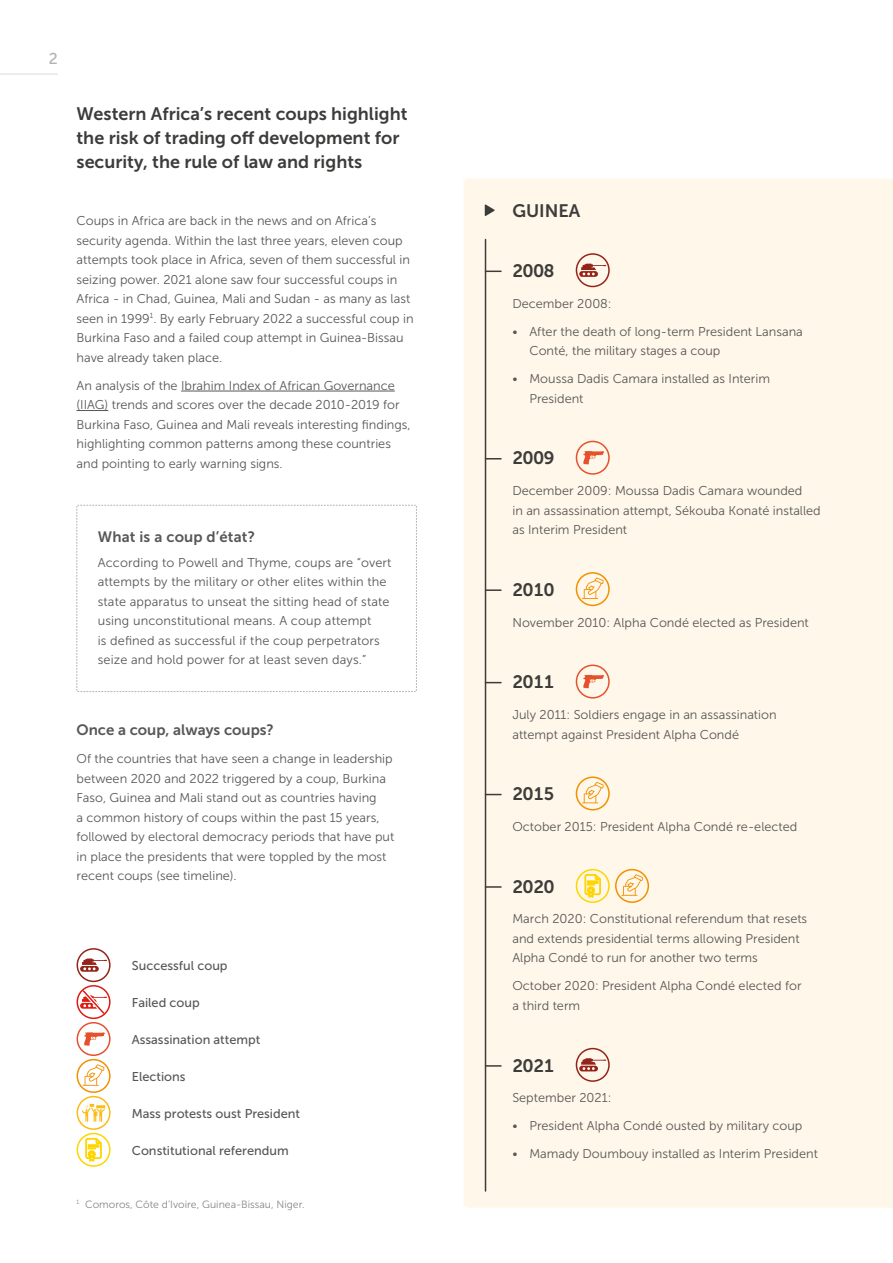
<style>
.page{position:relative;width:893px;height:1263px;background:#fff}
.page>*{position:absolute;margin:0;border:0;box-sizing:border-box;transform-origin:0 0}
.t1{font:18px/24px "Museo Sans 700";color:#3c3c3b}
.t2{font:15.75px "Museo Sans 500";color:#b3b2b2}
.t3{font:15px "Museo Sans 700";color:#575756}
.t4{font:12.75px/19.5px "Museo Sans 300";color:#575756}
.t5{font:12.75px "Museo Sans 500";color:#575756}
.t6{font:10.5px "Museo Sans 300";color:#878787}
</style>
<div class="page">
<hr style="left:0;top:74px;width:58px;height:1px;background:#dadada">
<hr style="left:181px;top:391px;width:214px;height:1px;background:#575756">
<hr style="left:77px;top:410px;width:31px;height:1px;background:#575756">
<svg style="left:76px;top:505px;width:341px;height:187px"></svg>
<svg style="left:80px;top:958px;width:27px;height:14px"></svg>
<div style="left:77px;top:948px;width:34px;height:34px;border:2px solid #94231a;border-radius:50%"></div>
<div style="left:77px;top:1059px;width:34px;height:34px;border:2px solid #f39000;border-radius:50%"></div>
<svg style="left:83px;top:1064px;width:21px;height:22px"></svg>
<div style="left:77px;top:1096px;width:34px;height:34px;border:2px solid #fbbb10;border-radius:50%"></div>
<svg style="left:82px;top:1104px;width:23px;height:18px"></svg>
<div style="left:77px;top:1022px;width:34px;height:34px;border:2px solid #e6512d;border-radius:50%"></div>
<svg style="left:84px;top:1032px;width:21px;height:13px"></svg>
<div style="left:77px;top:1133px;width:34px;height:34px;border:2px solid #ffd500;border-radius:50%"></div>
<svg style="left:86px;top:1138px;width:15px;height:23px"></svg>
<svg style="left:78px;top:986px;width:30px;height:32px"></svg>
<div style="left:77px;top:985px;width:34px;height:34px;border:2px solid #df1b12;border-radius:50%"></div>
<div style="left:463px;top:178px;width:430px;height:1030px;background:#fff7e9"></div>
<svg style="left:486px;top:1065px;width:15px;height:2px"></svg>
<svg style="left:579px;top:1058px;width:27px;height:13px"></svg>
<div style="left:576px;top:1048px;width:34px;height:34px;border:2px solid #94231a;border-radius:50%"></div>
<svg style="left:486px;top:886px;width:15px;height:2px"></svg>
<div style="left:615px;top:869px;width:34px;height:34px;border:2px solid #f39000;border-radius:50%"></div>
<svg style="left:621px;top:874px;width:22px;height:22px"></svg>
<div style="left:576px;top:869px;width:34px;height:34px;border:2px solid #ffd500;border-radius:50%"></div>
<svg style="left:585px;top:874px;width:16px;height:23px"></svg>
<svg style="left:486px;top:794px;width:15px;height:1px"></svg>
<div style="left:576px;top:776px;width:34px;height:34px;border:2px solid #f39000;border-radius:50%"></div>
<svg style="left:582px;top:782px;width:21px;height:21px"></svg>
<hr style="left:485px;top:239px;width:1px;height:952px;background:#3c3c3b">
<svg style="left:486px;top:271px;width:15px;height:1px"></svg>
<svg style="left:579px;top:264px;width:27px;height:13px"></svg>
<div style="left:576px;top:253px;width:34px;height:34px;border:2px solid #94231a;border-radius:50%"></div>
<svg style="left:485px;top:204px;width:10px;height:12px"></svg>
<svg style="left:486px;top:589px;width:15px;height:2px"></svg>
<div style="left:576px;top:572px;width:34px;height:34px;border:2px solid #f39000;border-radius:50%"></div>
<svg style="left:582px;top:577px;width:21px;height:22px"></svg>
<svg style="left:486px;top:682px;width:15px;height:1px"></svg>
<div style="left:576px;top:664px;width:34px;height:34px;border:2px solid #e6512d;border-radius:50%"></div>
<svg style="left:583px;top:675px;width:21px;height:13px"></svg>
<svg style="left:486px;top:458px;width:15px;height:1px"></svg>
<div style="left:576px;top:441px;width:34px;height:34px;border:2px solid #e6512d;border-radius:50%"></div>
<svg style="left:583px;top:451px;width:21px;height:13px"></svg>
<p class="t2" style="left:49px;top:50px;width:11px">2</p>
<h1 class="t1" style="left:77px;top:102px;width:333px">Western Africa’s recent coups highlight the risk of trading off development for security, the rule of law and rights</h1>
<p class="t4" style="left:77px;top:211px;width:339px">Coups in Africa are back in the news and on Africa’s security agenda. Within the last three years, eleven coup attempts took place in Africa, seven of them successful in seizing power. 2021 alone saw four successful coups in Africa - in Chad, Guinea, Mali and Sudan - as many as last seen in 1999<sup>1</sup>. By early February 2022 a successful coup in Burkina Faso and a failed coup attempt in Guinea-Bissau have already taken place.</p>
<p class="t4" style="left:77px;top:376px;width:336px">An analysis of the Ibrahim Index of African Governance (IIAG) trends and scores over the decade 2010-2019 for Burkina Faso, Guinea and Mali reveals interesting findings, highlighting common patterns among these countries and pointing to early warning signs.</p>
<p class="t3" style="left:98px;top:529px;width:159px">What is a coup d’état?</p>
<p class="t4" style="left:98px;top:553px;width:295px">According to Powell and Thyme, coups are “overt attempts by the military or other elites within the state apparatus to unseat the sitting head of state using unconstitutional means. A coup attempt<br>is defined as successful if the coup perpetrators seize and hold power for at least seven days.”</p>
<p class="t3" style="left:77px;top:722px;width:199px">Once a coup, always coups?</p>
<p class="t4" style="left:77px;top:749px;width:319px">Of the countries that have seen a change in leadership between 2020 and 2022 triggered by a coup, Burkina Faso, Guinea and Mali stand out as countries having<br>a common history of coups within the past 15 years, followed by electoral democracy periods that have put in place the presidents that were toppled by the most recent coups (see timeline).</p>
<p class="t5" style="left:132px;top:958px;width:97px">Successful coup</p>
<p class="t5" style="left:132px;top:995px;width:70px">Failed coup</p>
<p class="t5" style="left:132px;top:1032px;width:130px">Assassination attempt</p>
<p class="t5" style="left:132px;top:1069px;width:55px">Elections</p>
<p class="t5" style="left:132px;top:1106px;width:170px">Mass protests oust President</p>
<p class="t5" style="left:132px;top:1143px;width:158px">Constitutional referendum</p>
<p class="t6" style="left:77px;top:1198px;width:230px"><sup>1</sup> Comoros, Côte d’Ivoire, Guinea-Bissau, Niger.</p>
<h1 class="t1" style="left:512px;top:199px;width:69px">GUINEA</h1>
<h1 class="t1" style="left:512px;top:259px;width:44px">2008</h1>
<p class="t4" style="left:512px;top:294px;width:101px">December 2008:</p>
<p class="t4" style="left:529px;top:322px;width:275px;text-indent:-17px">• After the death of long-term President Lansana<br>Conté, the military stages a coup</p>
<p class="t4" style="left:529px;top:369px;width:242px;text-indent:-17px">• Moussa Dadis Camara installed as Interim<br>President</p>
<h1 class="t1" style="left:512px;top:446px;width:44px">2009</h1>
<p class="t4" style="left:512px;top:481px;width:310px">December 2009: Moussa Dadis Camara wounded<br>in an assassination attempt, Sékouba Konaté installed as Interim President</p>
<h1 class="t1" style="left:512px;top:578px;width:44px">2010</h1>
<p class="t4" style="left:512px;top:613px;width:298px">November 2010: Alpha Condé elected as President</p>
<h1 class="t1" style="left:512px;top:670px;width:44px">2011</h1>
<p class="t4" style="left:512px;top:705px;width:266px">July 2011: Soldiers engage in an assassination attempt against President Alpha Condé</p>
<h1 class="t1" style="left:512px;top:782px;width:44px">2015</h1>
<p class="t4" style="left:512px;top:817px;width:286px">October 2015: President Alpha Condé re-elected</p>
<h1 class="t1" style="left:512px;top:874px;width:44px">2020</h1>
<p class="t4" style="left:512px;top:909px;width:296px">March 2020: Constitutional referendum that resets and extends presidential terms allowing President<br>Alpha Condé to run for another two terms</p>
<p class="t4" style="left:512px;top:976px;width:291px">October 2020: President Alpha Condé elected for a third term</p>
<h1 class="t1" style="left:512px;top:1053px;width:44px">2021</h1>
<p class="t4" style="left:512px;top:1088px;width:101px">September 2021:</p>
<p class="t4" style="left:512px;top:1116px;width:292px">• President Alpha Condé ousted by military coup</p>
<p class="t4" style="left:512px;top:1144px;width:307px">• Mamady Doumbouy installed as Interim President</p>
</div>
